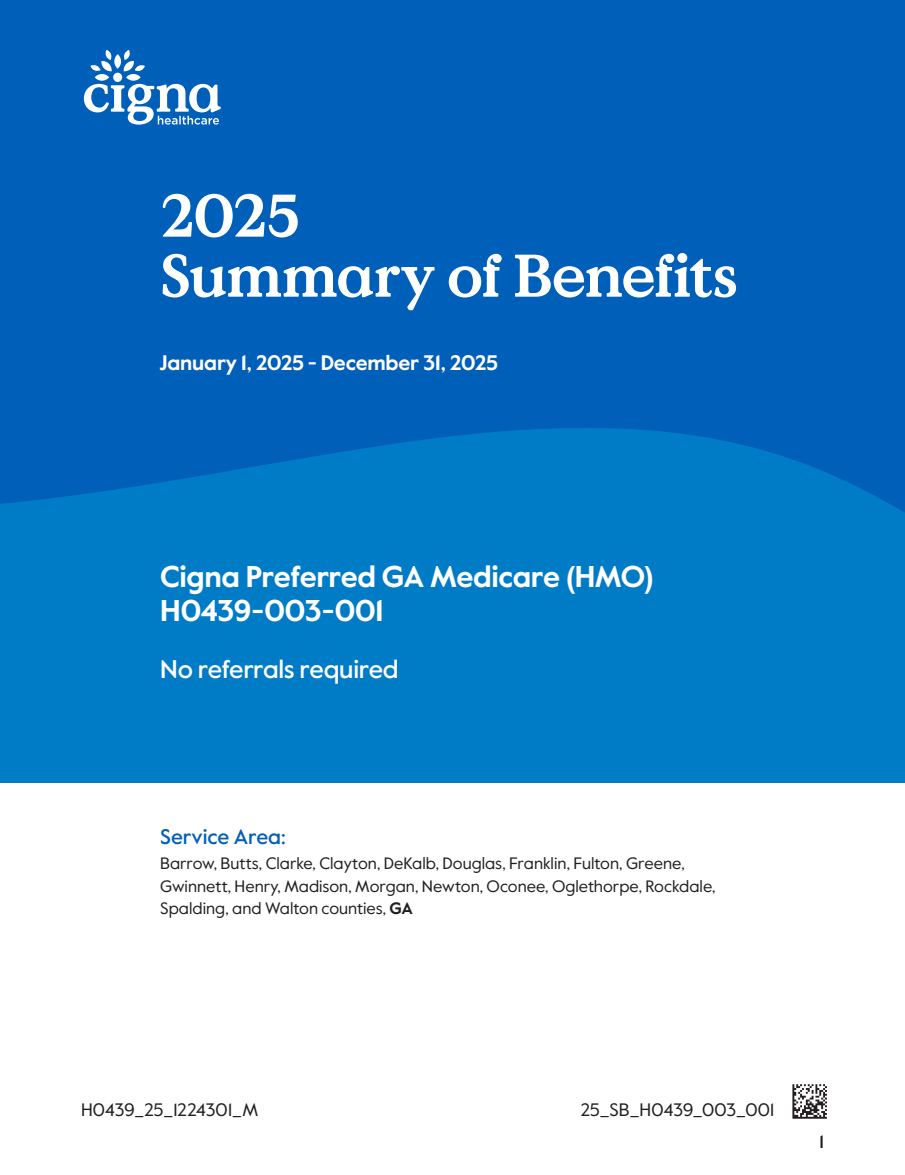
<style>
.page{position:relative;width:905px;height:1175px;background:#fff}
.page>*{position:absolute;margin:0;border:0;box-sizing:border-box;transform-origin:0 0}
.t1{font:700 60px "Value Serif Pro";letter-spacing:-.03em;color:#fff}
.subtitle_toc{font:700 30px/34.5px "Value Sans Pro";letter-spacing:-.02em;color:#fff}
.blurb{font:500 25.5px "Value Sans Pro";letter-spacing:-.015em;color:#fff}
.dates{font:700 21px "Value Sans Pro";letter-spacing:-.01em;color:#fff}
.service_area_heading{font:500 21px "Value Sans Pro";letter-spacing:-.005em;color:#005fb9}
.print_code{font:18px "Value Sans Pro";letter-spacing:.005em;color:#231f20}
.mat_ID{font:18px "Value Sans Pro";letter-spacing:-.01em;color:#231f20}
.t2{font:500 18px "Value Sans Pro";color:#231f20}
.para_service_area{font:16.5px/22.5px "Value Sans Pro";color:#231f20}
.s1{font-weight:700}
</style>
<div class="page">
<svg style="left:792px;top:1084px;width:34px;height:34px"></svg>
<div style="left:0;top:338px;width:904px;height:445px;background:#007cc7"></div>
<svg style="left:0;top:0;width:904px;height:512px;background:#0062ba"></svg>
<svg style="left:84px;top:50px;width:137px;height:75px"></svg>
<p class="t1" style="left:160px;top:179px;width:142px">2025</p>
<p class="t1" style="left:160px;top:239px;width:579px">Summary of Benefits</p>
<p class="dates" style="left:159px;top:350px;width:340px">January 1, 2025 - December 31, 2025</p>
<p class="subtitle_toc" style="left:160px;top:560px;width:495px">Cigna Preferred GA Medicare (HMO)<br>H0439-003-001</p>
<p class="blurb" style="left:160px;top:654px;width:240px">No referrals required</p>
<p class="service_area_heading" style="left:160px;top:823px;width:127px">Service Area:</p>
<p class="para_service_area" style="left:160px;top:852px;width:556px">Barrow, Butts, Clarke, Clayton, DeKalb, Douglas, Franklin, Fulton, Greene,<br>Gwinnett, Henry, Madison, Morgan, Newton, Oconee, Oglethorpe, Rockdale,<br>Spalding, and Walton counties, <span class="s1">GA</span></p>
<p class="mat_ID" style="left:81px;top:1098px;width:179px">H0439_25_1224301_M</p>
<p class="print_code" style="left:580px;top:1098px;width:195px">25_SB_H0439_003_001</p>
<p class="t2" style="left:819px;top:1130px;width:6px">1</p>
</div>
